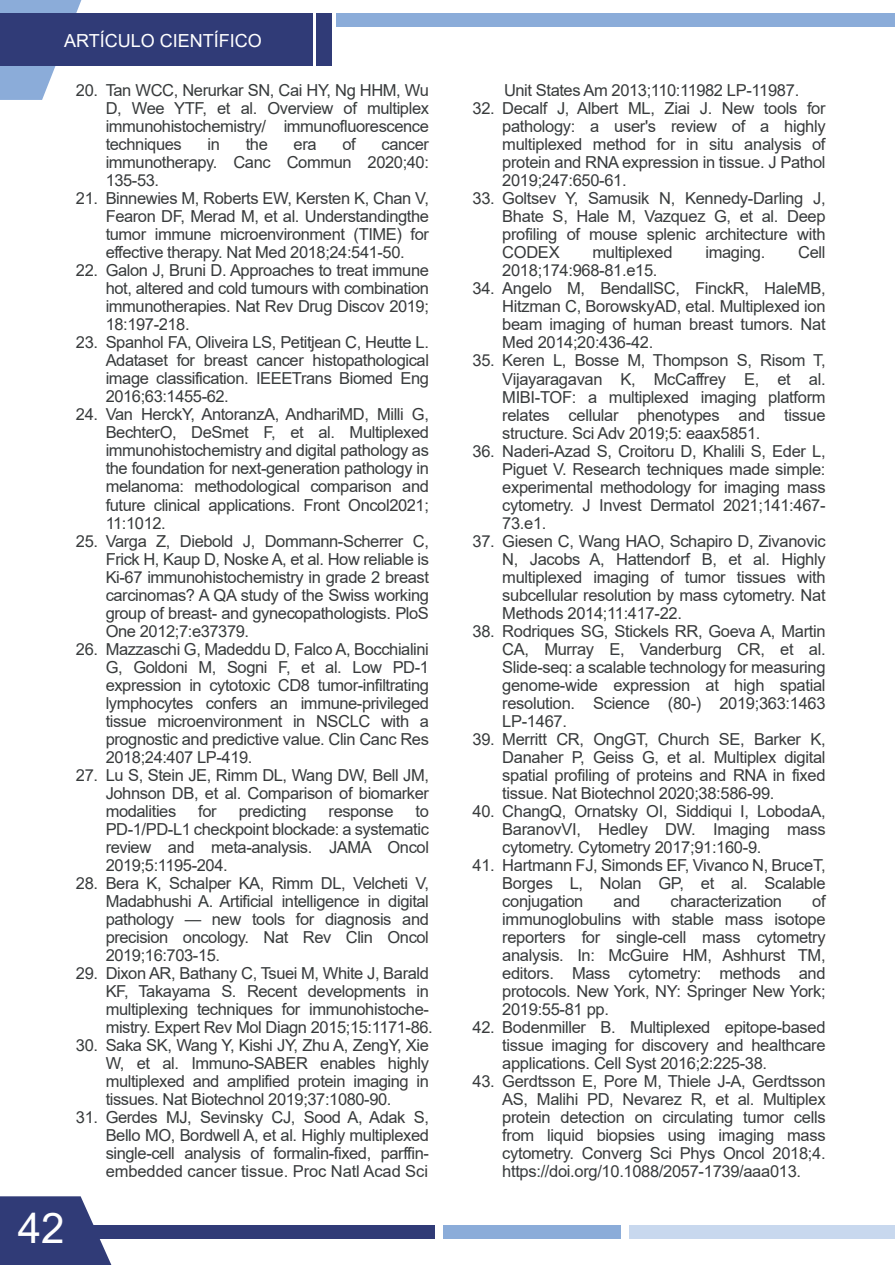
<style>
.page{position:relative;width:895px;height:1265px;background:#fff}
.page>*{position:absolute;margin:0;border:0;box-sizing:border-box;transform-origin:0 0}
.t1{font:42.15px "Arial";color:#fff}
.t2{font:18px "Arial";color:#fff}
.t3{font:16.5px/18px "Arial";letter-spacing:-.025em;color:#383b3c;text-align:justify}
</style>
<div class="page">
<svg style="left:0;top:0;width:81px;height:100px"></svg>
<div style="left:0;top:13px;width:312px;height:53px;background:#303b77"></div>
<div style="left:316px;top:13px;width:15px;height:53px;background:#303b77"></div>
<div style="left:336px;top:13px;width:558px;height:14px;background:#8bacd9"></div>
<div style="left:81px;top:1224px;width:353px;height:14px;background:#303b77"></div>
<div style="left:443px;top:1224px;width:177px;height:14px;background:#8bacd9"></div>
<div style="left:629px;top:1224px;width:265px;height:14px;background:#c8d8ee"></div>
<svg style="left:0;top:1196px;width:111px;height:68px"></svg>
<p class="t2" style="left:64px;top:29px;width:199px">ARTÍCULO CIENTÍFICO</p>
<p class="t3" style="left:106px;top:81px;width:325px;text-indent:-30px">20. Tan WCC, Nerurkar SN, Cai HY, Ng HHM, Wu D, Wee YTF, et al. Overview of multiplex immunohistochemistry/ immunofluorescence techniques</p>
<p class="t3" style="left:207px;top:135px;width:14px">in</p>
<p class="t3" style="left:246px;top:135px;width:24px">the</p>
<p class="t3" style="left:293px;top:135px;width:25px">era</p>
<p class="t3" style="left:342px;top:135px;width:15px">of</p>
<p class="t3" style="left:106px;top:135px;width:325px;text-indent:276px">cancer immunotherapy. Canc Commun 2020;40:<br>135-53.</p>
<p class="t3" style="left:106px;top:189px;width:325px;text-indent:-30px">21. Binnewies M, Roberts EW, Kersten K, Chan V, Fearon DF, Merad M, et al. Understandingthe tumor immune microenvironment (TIME) for effective therapy. Nat Med 2018;24:541-50.</p>
<p class="t3" style="left:106px;top:261px;width:325px;text-indent:-30px">22. Galon J, Bruni D. Approaches to treat immune hot, altered and cold tumours with combination immunotherapies. Nat Rev Drug Discov 2019; 18:197-218.</p>
<p class="t3" style="left:106px;top:333px;width:325px;text-indent:-30px">23. Spanhol FA, Oliveira LS, Petitjean C, Heutte L.<br>Adataset for breast cancer histopathological image classification. IEEETrans Biomed Eng 2016;63:1455-62.</p>
<p class="t3" style="left:106px;top:405px;width:325px;text-indent:-30px">24. Van HerckY, AntoranzA, AndhariMD, Milli G, BechterO, DeSmet F, et al. Multiplexed immunohistochemistry and digital pathology as the foundation for next-generation pathology in melanoma: methodological comparison and future clinical applications. Front Oncol2021; 11:1012.</p>
<p class="t3" style="left:106px;top:531px;width:325px;text-indent:-30px">25. Varga Z, Diebold J, Dommann-Scherrer C, Frick H, Kaup D, Noske A, et al. How reliable is Ki-67 immunohistochemistry in grade 2 breast carcinomas? A QA study of the Swiss working group of breast- and gynecopathologists. PloS One 2012;7:e37379.</p>
<p class="t3" style="left:106px;top:639px;width:325px;text-indent:-30px">26. Mazzaschi G, Madeddu D, Falco A, Bocchialini G, Goldoni M, Sogni F, et al. Low PD-1 expression in cytotoxic CD8 tumor-infiltrating lymphocytes confers an immune-privileged tissue microenvironment in NSCLC with a prognostic and predictive value. Clin Canc Res 2018;24:407 LP-419.</p>
<p class="t3" style="left:106px;top:765px;width:325px;text-indent:-30px">27. Lu S, Stein JE, Rimm DL, Wang DW, Bell JM, Johnson DB, et al. Comparison of biomarker modalities</p>
<p class="t3" style="left:198px;top:801px;width:20px">for</p>
<p class="t3" style="left:239px;top:801px;width:69px">predicting</p>
<p class="t3" style="left:328px;top:801px;width:66px">response</p>
<p class="t3" style="left:106px;top:801px;width:325px;text-indent:310px">to PD-1/PD-L1 checkpoint blockade: a systematic review and meta-analysis. JAMA Oncol 2019;5:1195-204.</p>
<p class="t3" style="left:106px;top:873px;width:325px;text-indent:-30px">28. Bera K, Schalper KA, Rimm DL, Velcheti V, Madabhushi A. Artificial intelligence in digital pathology — new tools for diagnosis and precision oncology. Nat Rev Clin Oncol 2019;16:703-15.</p>
<p class="t3" style="left:106px;top:963px;width:328px;text-align:left;text-indent:-30px">29. Dixon AR, Bathany C, Tsuei M, White J, Barald KF, Takayama S. Recent developments in multiplexing techniques for immunohistoche&shy;mistry. Expert Rev Mol Diagn 2015;15:1171-86.</p>
<p class="t3" style="left:106px;top:1035px;width:325px;text-indent:-30px">30. Saka SK, Wang Y, Kishi JY, Zhu A, ZengY, Xie W, et al. Immuno-SABER enables highly multiplexed and amplified protein imaging in tissues. Nat Biotechnol 2019;37:1080-90.</p>
<p class="t3" style="left:106px;top:1107px;width:325px;text-indent:-30px">31. Gerdes MJ, Sevinsky CJ, Sood A, Adak S, Bello MO, Bordwell A, et al. Highly multiplexed single-cell analysis of formalin-fixed, parffin&shy;embedded cancer tissue. Proc Natl Acad Sci</p>
<p class="t1" style="left:18px;top:1198px;width:48px">42</p>
<p class="t3" style="left:504px;top:81px;width:297px">Unit States Am 2013;110:11982 LP-11987.</p>
<p class="t3" style="left:502px;top:99px;width:325px;text-indent:-30px">32. Decalf J, Albert ML, Ziai J. New tools for pathology: a user's review of a highly multiplexed method for in situ analysis of protein and RNA expression in tissue. J Pathol 2019;247:650-61.</p>
<p class="t3" style="left:502px;top:189px;width:325px;text-indent:-30px">33. Goltsev Y, Samusik N, Kennedy-Darling J, Bhate S, Hale M, Vazquez G, et al. Deep profiling of mouse splenic architecture with CODEX</p>
<p class="t3" style="left:592px;top:243px;width:82px">multiplexed</p>
<p class="t3" style="left:705px;top:243px;width:62px">imaging.</p>
<p class="t3" style="left:798px;top:243px;width:29px">Cell</p>
<p class="t3" style="left:502px;top:261px;width:157px">2018;174:968-81.e15.</p>
<p class="t3" style="left:502px;top:279px;width:325px;text-indent:-30px">34. Angelo M, BendallSC, FinckR, HaleMB, Hitzman C, BorowskyAD, etal. Multiplexed ion beam imaging of human breast tumors. Nat Med 2014;20:436-42.</p>
<p class="t3" style="left:502px;top:351px;width:325px;text-indent:-30px">35. Keren L, Bosse M, Thompson S, Risom T, Vijayaragavan K, McCaffrey E, et al.<br>MIBI-TOF: a multiplexed imaging platform relates cellular phenotypes and tissue structure. Sci Adv 2019;5: eaax5851.</p>
<p class="t3" style="left:502px;top:441px;width:325px;text-indent:-30px">36. Naderi-Azad S, Croitoru D, Khalili S, Eder L, Piguet V. Research techniques made simple: experimental methodology for imaging mass cytometry. J Invest Dermatol 2021;141:467- 73.e1.</p>
<p class="t3" style="left:502px;top:531px;width:325px;text-indent:-30px">37. Giesen C, Wang HAO, Schapiro D, Zivanovic N, Jacobs A, Hattendorf B, et al. Highly multiplexed imaging of tumor tissues with subcellular resolution by mass cytometry. Nat Methods 2014;11:417-22.</p>
<p class="t3" style="left:502px;top:621px;width:325px;text-indent:-30px">38. Rodriques SG, Stickels RR, Goeva A, Martin CA, Murray E, Vanderburg CR, et al.<br>Slide-seq: a scalable technology for measuring genome-wide expression at high spatial resolution. Science (80-) 2019;363:1463<br>LP-1467.</p>
<p class="t3" style="left:502px;top:729px;width:325px;text-indent:-30px">39. Merritt CR, OngGT, Church SE, Barker K, Danaher P, Geiss G, et al. Multiplex digital spatial profiling of proteins and RNA in fixed tissue. Nat Biotechnol 2020;38:586-99.</p>
<p class="t3" style="left:502px;top:801px;width:325px;text-indent:-30px">40. ChangQ, Ornatsky OI, Siddiqui I, LobodaA, BaranovVI, Hedley DW. Imaging mass cytometry. Cytometry 2017;91:160-9.</p>
<p class="t3" style="left:502px;top:855px;width:325px;text-indent:-30px">41. Hartmann FJ, Simonds EF, Vivanco N, BruceT, Borges L, Nolan GP, et al. Scalable conjugation</p>
<p class="t3" style="left:502px;top:891px;width:325px;text-indent:310px">of immunoglobulins with stable mass isotope reporters for single-cell mass cytometry analysis. In: McGuire HM, Ashhurst TM, editors. Mass cytometry: methods and protocols. New York, NY: Springer New York; 2019:55-81 pp.</p>
<p class="t3" style="left:502px;top:1017px;width:325px;text-indent:-30px">42. Bodenmiller B. Multiplexed epitope-based tissue imaging for discovery and healthcare applications. Cell Syst 2016;2:225-38.</p>
<p class="t3" style="left:502px;top:1071px;width:325px;text-indent:-30px">43. Gerdtsson E, Pore M, Thiele J-A, Gerdtsson AS, Malihi PD, Nevarez R, et al. Multiplex protein detection on circulating tumor cells from liquid biopsies using imaging mass cytometry. Converg Sci Phys Oncol 2018;4. https://doi.org/10.1088/2057-1739/aaa013.</p>
<p class="t3" style="left:613px;top:891px;width:28px">and</p>
<p class="t3" style="left:670px;top:891px;width:113px">characterization</p>
</div>
